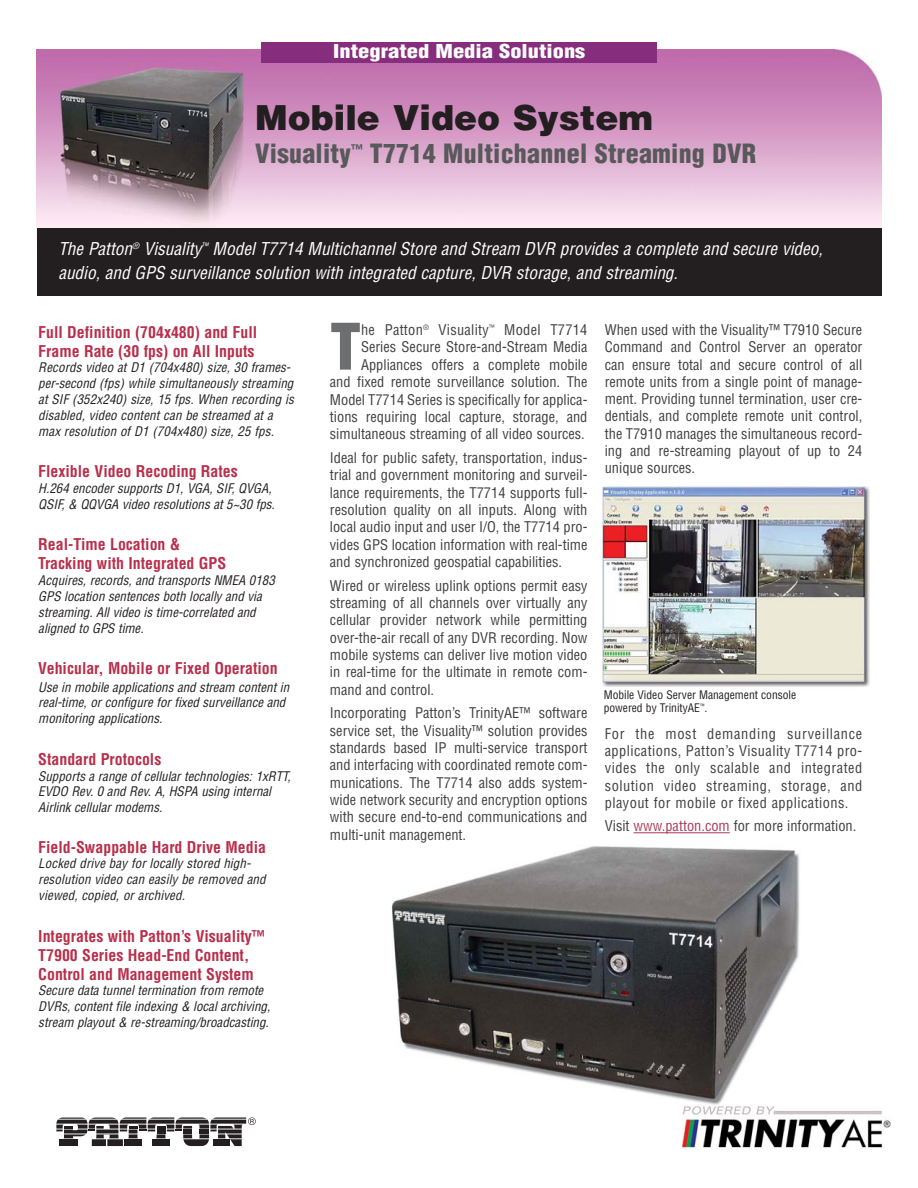
<style>
.page{position:relative;width:918px;height:1188px;background:#fff}
.page>*{position:absolute;margin:0;border:0;box-sizing:border-box;transform-origin:0 0}
.t1{font:900 condensed 62.55px "Helvetica LT Std";color:#6d6e70}
.t2{font:900 34.5px "Helvetica LT Std";color:#231f20}
.t3{font:900 condensed 25.95px "Helvetica LT Std";letter-spacing:.01em;color:#58595b}
.t4{font:900 condensed 18.75px "Helvetica LT Std";color:#fff;scale:1.2 1}
.t5{font:italic condensed 17.25px/24.5px "Helvetica LT Std";color:#fff}
.t6{font:700 condensed 15.9px/19px "Helvetica";color:#b72f4b}
.t7{font:700 condensed 15.9px "Helvetica LT Std";color:#b72f4b}
.t8{font:condensed 14.4px/17.4px "Helvetica LT Std";color:#404041;text-align:justify}
.t9{font:italic condensed 12.9px/15.9px "Helvetica LT Std";color:#231f20}
.t10{font:italic condensed 12.9px/15.9px "Helvetica";color:#231f20}
.t11{font:condensed 11.55px/12.9px "Helvetica LT Std";color:#231f20}
.s1{color:#ab3a58}
</style>
<div class="page">
<img style="left:392px;top:846px;width:408px;height:259px">
<svg style="left:634px;top:832px;width:28px;height:1px"></svg>
<hr style="left:662px;top:832px;width:68px;height:1px;background:#ab3a58">
<img style="left:37px;top:50px;width:845px;height:179px">
<div style="left:37px;top:229px;width:845px;height:67px;background:#231f20"></div>
<svg style="left:56px;top:1117px;width:200px;height:29px"></svg>
<div style="left:261px;top:42px;width:396px;height:20px;background:#872d7e"></div>
<img style="left:682px;top:1106px;width:209px;height:43px">
<img style="left:603px;top:486px;width:267px;height:201px">
<h3 class="t4" style="left:333px;top:44px;width:211px">Integrated Media Solutions</h3>
<h2 class="t2" style="left:255px;top:105px;width:399px">Mobile Video System</h2>
<h3 class="t3" style="left:255px;top:144px;width:503px">Visuality<sup>™</sup> T7714 Multichannel Streaming DVR</h3>
<p class="t5" style="left:58px;top:238px;width:766px">The Patton<sup>®</sup> Visuality<sup>™</sup> Model T7714 Multichannel Store and Stream DVR provides a complete and secure video, audio, and GPS surveillance solution with integrated capture, DVR storage, and streaming.</p>
<p class="t6" style="left:38px;top:324px;width:220px">Full Definition (704x480) and Full<br>Frame Rate (30 fps) on All Inputs</p>
<p class="t9" style="left:38px;top:361px;width:257px">Records video at D1 (704x480) size, 30 frames&shy;per-second (fps) while simultaneously streaming at SIF (352x240) size, 15 fps. When recording is disabled, video content can be streamed at a max resolution of D1 (704x480) size, 25 fps.</p>
<p class="t6" style="left:38px;top:463px;width:201px">Flexible Video Recoding Rates</p>
<p class="t9" style="left:38px;top:482px;width:238px">H.264 encoder supports D1, VGA, SIF, QVGA,<br>QSIF, &amp; QQVGA video resolutions at 5~30 fps.</p>
<p class="t6" style="left:38px;top:536px;width:189px">Real-Time Location &amp;<br>Tracking with Integrated GPS</p>
<p class="t9" style="left:38px;top:574px;width:238px">Acquires, records, and transports NMEA 0183<br>GPS location sentences both locally and via streaming. All video is time-correlated and aligned to GPS time.</p>
<p class="t7" style="left:38px;top:662px;width:241px">Vehicular, Mobile or Fixed Operation</p>
<p class="t9" style="left:38px;top:680px;width:252px">Use in mobile applications and stream content in real-time, or configure for fixed surveillance and monitoring applications.</p>
<p class="t6" style="left:38px;top:751px;width:125px">Standard Protocols</p>
<p class="t10" style="left:38px;top:769px;width:256px">Supports a range of cellular technologies: 1xRTT,<br>EVDO Rev. 0 and Rev. A, HSPA using internal<br>Airlink cellular modems.</p>
<p class="t6" style="left:38px;top:839px;width:229px">Field-Swappable Hard Drive Media</p>
<p class="t9" style="left:38px;top:857px;width:229px">Locked drive bay for locally stored high&shy;resolution video can easily be removed and viewed, copied, or archived.</p>
<p class="t6" style="left:38px;top:928px;width:229px">Integrates with Patton’s Visuality™<br>T7900 Series Head-End Content,<br>Control and Management System</p>
<p class="t10" style="left:38px;top:984px;width:236px">Secure data tunnel termination from remote<br>DVRs, content file indexing &amp; local archiving, stream playout &amp; re-streaming/broadcasting.</p>
<h1 class="t1" style="left:330px;top:323px;width:33px">T</h1>
<p class="t8" style="left:330px;top:322px;width:259px;text-align:right">he Patton<sup>®</sup> Visuality<sup>™</sup> Model T7714<br>Series Secure Store-and-Stream Media Appliances offers a complete mobile<br>and fixed remote surveillance solution. The Model T7714 Series is specifically for applica&shy;tions requiring local capture, storage, and simultaneous streaming of all video sources.</p>
<p class="t8" style="left:330px;top:450px;width:259px">Ideal for public safety, transportation, indus&shy;trial and government monitoring and surveil&shy;lance requirements, the T7714 supports full&shy;resolution quality on all inputs. Along with local audio input and user I/O, the T7714 pro&shy;vides GPS location information with real-time and synchronized geospatial capabilities.</p>
<p class="t8" style="left:330px;top:578px;width:259px">Wired or wireless uplink options permit easy streaming of all channels over virtually any cellular provider network while permitting over-the-air recall of any DVR recording. Now mobile systems can deliver live motion video in real-time for the ultimate in remote com&shy;mand and control.</p>
<p class="t8" style="left:330px;top:706px;width:259px">Incorporating Patton’s TrinityAE™ software service set, the Visuality™ solution provides standards based IP multi-service transport and interfacing with coordinated remote com&shy;munications. The T7714 also adds system&shy;wide network security and encryption options with secure end-to-end communications and multi-unit management.</p>
<p class="t8" style="left:605px;top:322px;width:259px">When used with the Visuality™ T7910 Secure Command and Control Server an operator can ensure total and secure control of all remote units from a single point of manage&shy;ment. Providing tunnel termination, user cre&shy;dentials, and complete remote unit control, the T7910 manages the simultaneous record&shy;ing and re-streaming playout of up to 24 unique sources.</p>
<p class="t11" style="left:604px;top:689px;width:194px">Mobile Video Server Management console powered by TrinityAE<sup>™</sup>.</p>
<p class="t8" style="left:605px;top:726px;width:259px">For the most demanding surveillance applications, Patton’s Visuality T7714 pro&shy;vides the only scalable and integrated solution video streaming, storage, and playout for mobile or fixed applications.</p>
<p class="t8" style="left:605px;top:819px;width:253px">Visit <span class="s1">www.patton.com</span> for more information.</p>
</div>
